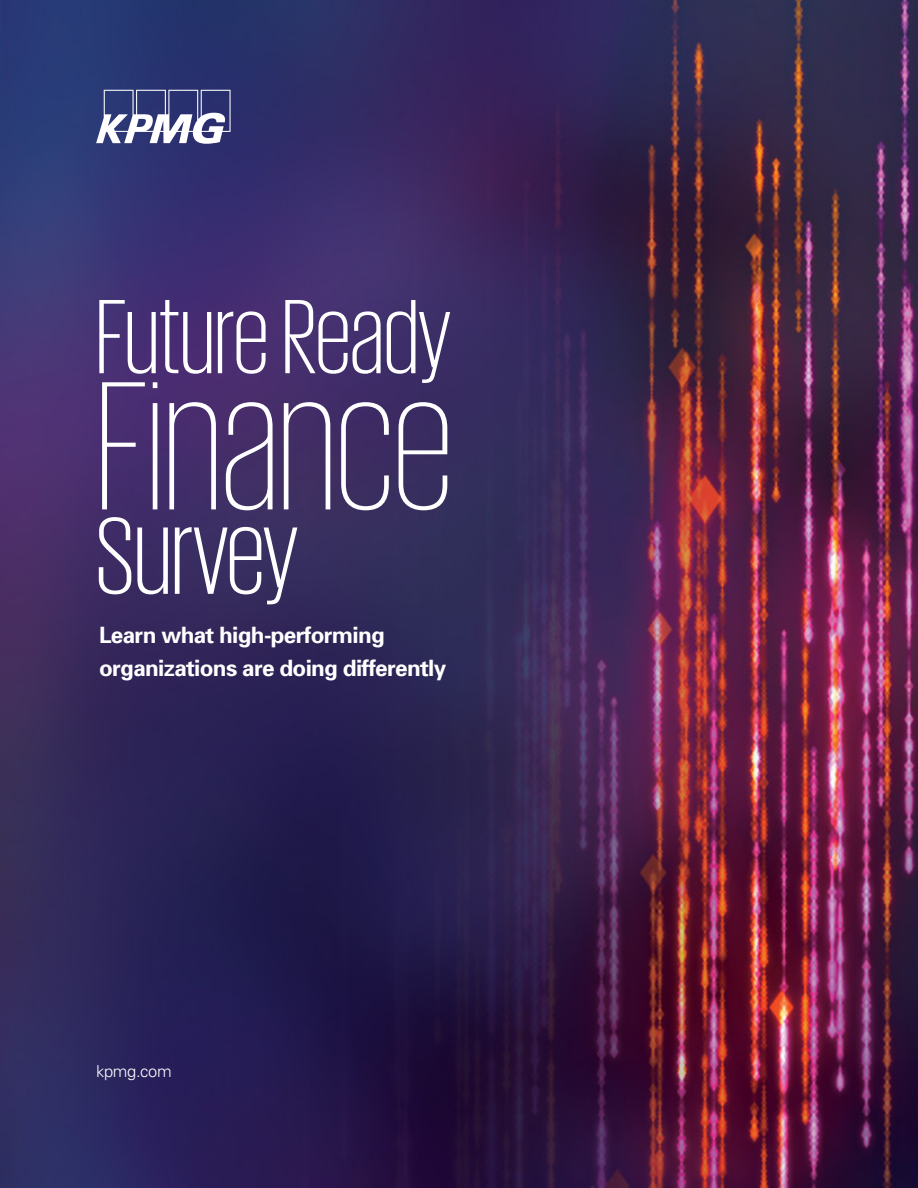
<style>
.page{position:relative;width:918px;height:1188px;background:#fff}
.page>*{position:absolute;margin:0;border:0;box-sizing:border-box;transform-origin:0 0}
.t1{font:200 187.5px "KPMG";color:#fff}
.t2{font:300 117px "KPMG";letter-spacing:-.005em;color:#fff}
.t3{font:300 108px "KPMG";letter-spacing:-.005em;color:#fff}
.t4{font:700 22.5px/33px "Univers";letter-spacing:-.03em;color:#fff}
.t5{font:300 16.5px "Univers";letter-spacing:-.02em;color:#fff}
.s1{font-size:112.35px}
</style>
<div class="page">
<img style="left:0;top:0;width:918px;height:1188px">
<svg style="left:96px;top:90px;width:135px;height:54px"></svg>
<h3 class="t3" style="left:96px;top:285px;width:356px">Future Ready</h3>
<h1 class="t1" style="left:96px;top:357px;width:358px">Finance</h1>
<h2 class="t2" style="left:96px;top:498px;width:203px"><span class="s1">S</span>urvey</h2>
<p class="t4" style="left:99px;top:619px;width:349px">Learn what high-performing organizations are doing differently</p>
<p class="t5" style="left:96px;top:1061px;width:77px">kpmg.com</p>
</div>
